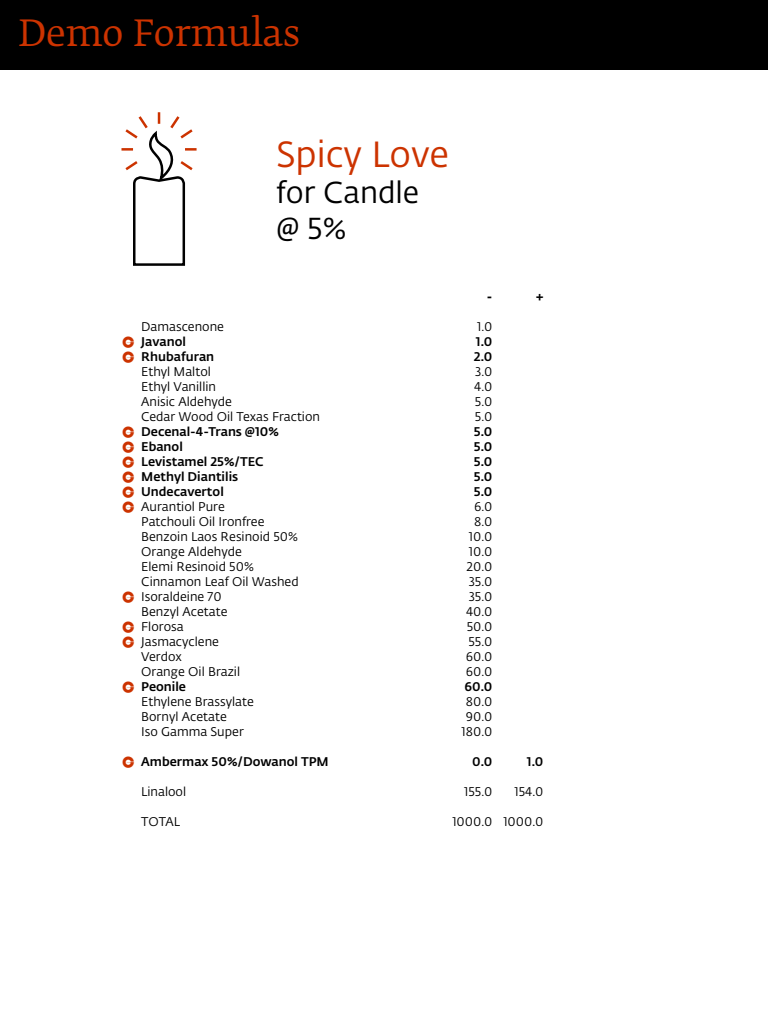
<style>
.page{position:relative;width:768px;height:1024px;background:#fff}
.page>*{position:absolute;margin:0;border:0;box-sizing:border-box;transform-origin:0 0}
.t1{font:36px "Fedra Serif B Pro";color:#c30}
.t2{font:36px "Fedra Sans Alt Pro Book LF";color:#c30}
.t3{font:30px "Fedra Sans Alt Pro Book LF";color:#000}
.t4{font:12.5px "Fedra Sans Alt Pro Book LF";color:#000}
.t5{font:12.5px "Fedra Sans Alt Pro Med LF";color:#000}
.t6{font:12.5px "Givaubats";color:#c30}
.t7{font:12.5px "Fedra Sans Alt Pro Bold LF";color:#000}
</style>
<div class="page">
<div style="left:0;top:0;width:768px;height:70px;background:#000"></div>
<svg style="left:121px;top:112px;width:76px;height:154px"></svg>
<p class="t1" style="left:18px;top:13px;width:284px">Demo Formulas</p>
<p class="t2" style="left:276px;top:129px;width:175px">Spicy Love</p>
<p class="t3" style="left:276px;top:172px;width:145px">for Candle</p>
<p class="t3" style="left:276px;top:208px;width:72px">@ 5%</p>
<p class="t4" style="left:141px;top:318px;width:84px">Damascenone</p>
<p class="t5" style="left:141px;top:332px;width:46px">Javanol</p>
<p class="t5" style="left:141px;top:347px;width:75px">Rhubafuran</p>
<p class="t4" style="left:141px;top:363px;width:71px">Ethyl Maltol</p>
<p class="t4" style="left:141px;top:378px;width:76px">Ethyl Vanillin</p>
<p class="t4" style="left:141px;top:393px;width:92px">Anisic Aldehyde</p>
<p class="t4" style="left:141px;top:408px;width:180px">Cedar Wood Oil Texas Fraction</p>
<p class="t5" style="left:141px;top:422px;width:139px">Decenal-4-Trans @10%</p>
<p class="t5" style="left:141px;top:437px;width:43px">Ebanol</p>
<p class="t5" style="left:141px;top:452px;width:124px">Levistamel 25%/TEC</p>
<p class="t5" style="left:141px;top:467px;width:98px">Methyl Diantilis</p>
<p class="t5" style="left:141px;top:482px;width:84px">Undecavertol</p>
<p class="t4" style="left:141px;top:498px;width:85px">Aurantiol Pure</p>
<p class="t4" style="left:141px;top:513px;width:125px">Patchouli Oil Ironfree</p>
<p class="t4" style="left:141px;top:528px;width:158px">Benzoin Laos Resinoid 50%</p>
<p class="t4" style="left:141px;top:543px;width:102px">Orange Aldehyde</p>
<p class="t4" style="left:141px;top:558px;width:114px">Elemi Resinoid 50%</p>
<p class="t4" style="left:141px;top:573px;width:159px">Cinnamon Leaf Oil Washed</p>
<p class="t4" style="left:141px;top:588px;width:82px">Isoraldeine 70</p>
<p class="t4" style="left:141px;top:603px;width:88px">Benzyl Acetate</p>
<p class="t4" style="left:141px;top:618px;width:44px">Florosa</p>
<p class="t4" style="left:141px;top:633px;width:79px">Jasmacyclene</p>
<p class="t4" style="left:141px;top:648px;width:42px">Verdox</p>
<p class="t4" style="left:141px;top:663px;width:100px">Orange Oil Brazil</p>
<p class="t5" style="left:141px;top:677px;width:46px">Peonile</p>
<p class="t4" style="left:141px;top:693px;width:114px">Ethylene Brassylate</p>
<p class="t4" style="left:141px;top:708px;width:87px">Bornyl Acetate</p>
<p class="t4" style="left:141px;top:723px;width:104px">Iso Gamma Super</p>
<p class="t5" style="left:141px;top:752px;width:189px">Ambermax 50%/Dowanol TPM</p>
<p class="t4" style="left:141px;top:783px;width:46px">Linalool</p>
<p class="t4" style="left:141px;top:813px;width:40px">TOTAL</p>
<p class="t6" style="left:122px;top:337px;width:14px">N</p>
<p class="t6" style="left:122px;top:352px;width:14px">N</p>
<p class="t6" style="left:122px;top:427px;width:14px">N</p>
<p class="t6" style="left:122px;top:442px;width:14px">N</p>
<p class="t6" style="left:122px;top:457px;width:14px">N</p>
<p class="t6" style="left:122px;top:472px;width:14px">N</p>
<p class="t6" style="left:122px;top:487px;width:14px">N</p>
<p class="t6" style="left:122px;top:502px;width:14px">N</p>
<p class="t6" style="left:122px;top:592px;width:14px">N</p>
<p class="t6" style="left:122px;top:622px;width:14px">N</p>
<p class="t6" style="left:122px;top:637px;width:14px">N</p>
<p class="t6" style="left:122px;top:682px;width:14px">N</p>
<p class="t6" style="left:122px;top:757px;width:14px">N</p>
<p class="t7" style="left:487px;top:286px;width:7px">-</p>
<p class="t4" style="left:477px;top:318px;width:17px">1.0</p>
<p class="t5" style="left:476px;top:332px;width:18px">1.0</p>
<p class="t5" style="left:474px;top:347px;width:20px">2.0</p>
<p class="t4" style="left:475px;top:363px;width:19px">3.0</p>
<p class="t4" style="left:474px;top:378px;width:20px">4.0</p>
<p class="t4" style="left:475px;top:393px;width:19px">5.0</p>
<p class="t4" style="left:475px;top:408px;width:19px">5.0</p>
<p class="t5" style="left:474px;top:422px;width:20px">5.0</p>
<p class="t5" style="left:474px;top:437px;width:20px">5.0</p>
<p class="t5" style="left:474px;top:452px;width:20px">5.0</p>
<p class="t5" style="left:474px;top:467px;width:20px">5.0</p>
<p class="t5" style="left:474px;top:482px;width:20px">5.0</p>
<p class="t4" style="left:474px;top:498px;width:20px">6.0</p>
<p class="t4" style="left:474px;top:513px;width:20px">8.0</p>
<p class="t4" style="left:469px;top:528px;width:25px">10.0</p>
<p class="t4" style="left:469px;top:543px;width:25px">10.0</p>
<p class="t4" style="left:467px;top:558px;width:27px">20.0</p>
<p class="t4" style="left:469px;top:573px;width:25px">35.0</p>
<p class="t4" style="left:469px;top:588px;width:25px">35.0</p>
<p class="t4" style="left:466px;top:603px;width:28px">40.0</p>
<p class="t4" style="left:467px;top:618px;width:27px">50.0</p>
<p class="t4" style="left:468px;top:633px;width:26px">55.0</p>
<p class="t4" style="left:466px;top:648px;width:28px">60.0</p>
<p class="t4" style="left:466px;top:663px;width:28px">60.0</p>
<p class="t5" style="left:465px;top:677px;width:29px">60.0</p>
<p class="t4" style="left:466px;top:693px;width:28px">80.0</p>
<p class="t4" style="left:466px;top:708px;width:28px">90.0</p>
<p class="t4" style="left:462px;top:723px;width:32px">180.0</p>
<p class="t5" style="left:472px;top:752px;width:22px">0.0</p>
<p class="t4" style="left:464px;top:783px;width:30px">155.0</p>
<p class="t4" style="left:452px;top:813px;width:42px">1000.0</p>
<p class="t7" style="left:536px;top:286px;width:9px">+</p>
<p class="t5" style="left:527px;top:752px;width:18px">1.0</p>
<p class="t4" style="left:515px;top:783px;width:30px">154.0</p>
<p class="t4" style="left:503px;top:813px;width:42px">1000.0</p>
</div>
